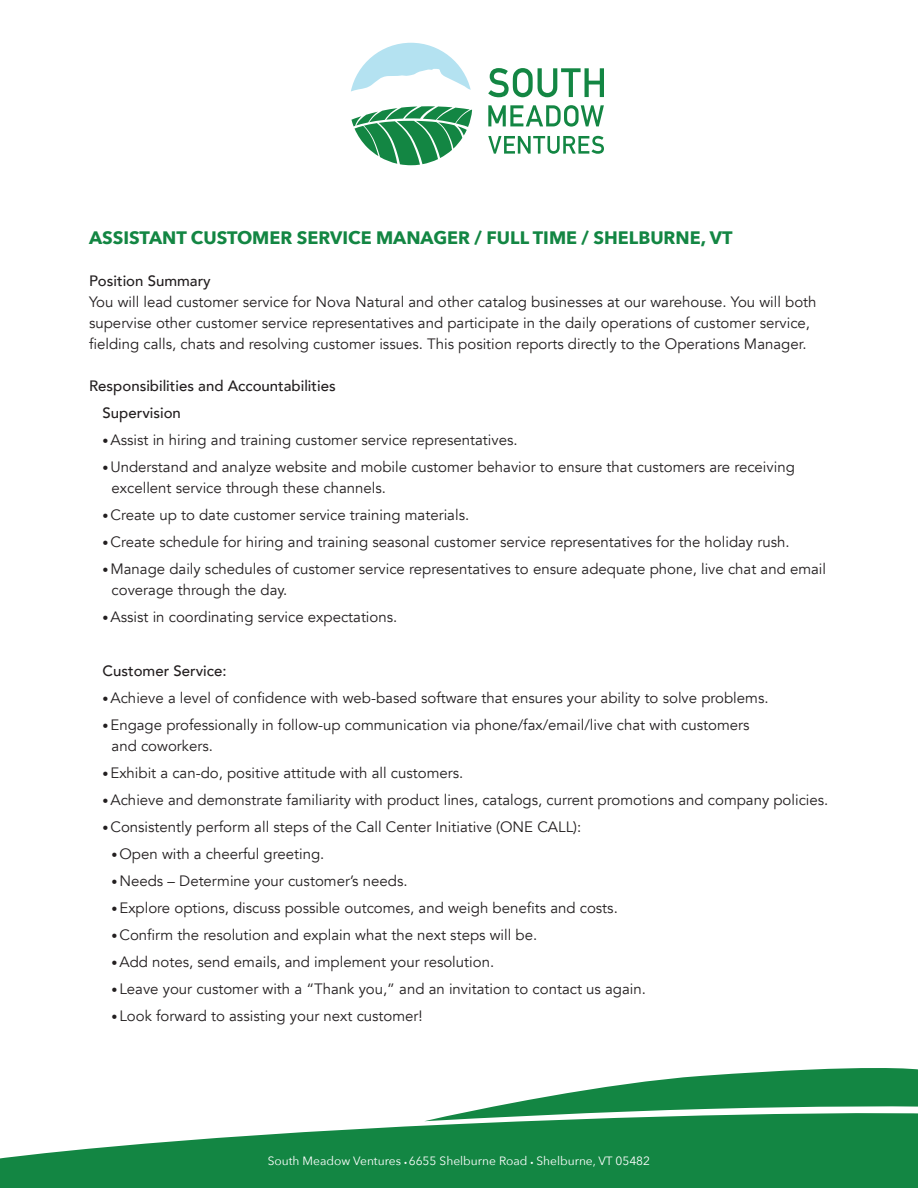
<style>
.page{position:relative;width:918px;height:1188px;background:#fff}
.page>*{position:absolute;margin:0;border:0;box-sizing:border-box;transform-origin:0 0}
.t1{font:700 18px "Avenir Next";color:#138643}
.t2{font:15px/21px "Avenir";color:#231f20}
.t3{font:500 15px "Avenir";color:#231f20}
.t4{font:12px "Avenir Next";color:#fff}
.s1{font-size:12px}
.s2{font-family:"Avenir";font-size:6px}
</style>
<div class="page">
<svg style="left:488px;top:68px;width:116px;height:29px"></svg>
<svg style="left:488px;top:105px;width:116px;height:22px"></svg>
<svg style="left:488px;top:136px;width:116px;height:18px"></svg>
<svg style="left:351px;top:106px;width:121px;height:59px"></svg>
<svg style="left:351px;top:43px;width:120px;height:49px"></svg>
<svg style="left:0;top:1121px;width:918px;height:67px;background:#32965b"></svg>
<svg style="left:425px;top:1068px;width:493px;height:53px"></svg>
<p class="t1" style="left:89px;top:222px;width:645px">ASSISTANT CUSTOMER SERVICE MANAGER / FULL TIME / SHELBURNE, VT</p>
<p class="t3" style="left:89px;top:268px;width:123px">Position Summary</p>
<p class="t2" style="left:89px;top:292px;width:729px">You will lead customer service for Nova Natural and other catalog businesses at our warehouse. You will both supervise other customer service representatives and participate in the daily operations of customer service, fielding calls, chats and resolving customer issues. This position reports directly to the Operations Manager.</p>
<p class="t3" style="left:89px;top:373px;width:248px">Responsibilities and Accountabilities</p>
<p class="t3" style="left:103px;top:400px;width:80px">Supervision</p>
<p class="t2" style="left:103px;top:430px;width:417px"><span class="s1">•</span> Assist in hiring and training customer service representatives.</p>
<p class="t2" style="left:112px;top:457px;width:685px;text-indent:-9px"><span class="s1">•</span> Understand and analyze website and mobile customer behavior to ensure that customers are receiving excellent service through these channels.</p>
<p class="t2" style="left:103px;top:505px;width:368px"><span class="s1">•</span> Create up to date customer service training materials.</p>
<p class="t2" style="left:103px;top:532px;width:688px"><span class="s1">•</span> Create schedule for hiring and training seasonal customer service representatives for the holiday rush.</p>
<p class="t2" style="left:112px;top:559px;width:716px;text-indent:-9px"><span class="s1">•</span> Manage daily schedules of customer service representatives to ensure adequate phone, live chat and email coverage through the day.</p>
<p class="t2" style="left:103px;top:607px;width:296px"><span class="s1">•</span> Assist in coordinating service expectations.</p>
<p class="t3" style="left:103px;top:658px;width:125px">Customer Service:</p>
<p class="t2" style="left:103px;top:688px;width:667px"><span class="s1">•</span> Achieve a level of confidence with web-based software that ensures your ability to solve problems.</p>
<p class="t2" style="left:112px;top:715px;width:640px;text-indent:-9px"><span class="s1">•</span> Engage professionally in follow-up communication via phone/fax/email/live chat with customers and coworkers.</p>
<p class="t2" style="left:103px;top:763px;width:362px"><span class="s1">•</span> Exhibit a can-do, positive attitude with all customers.</p>
<p class="t2" style="left:103px;top:790px;width:727px"><span class="s1">•</span> Achieve and demonstrate familiarity with product lines, catalogs, current promotions and company policies.</p>
<p class="t2" style="left:103px;top:817px;width:480px"><span class="s1">•</span> Consistently perform all steps of the Call Center Initiative (ONE CALL):</p>
<p class="t2" style="left:112px;top:844px;width:214px"><span class="s1">•</span> Open with a cheerful greeting.</p>
<p class="t2" style="left:112px;top:871px;width:297px"><span class="s1">•</span> Needs – Determine your customer’s needs.</p>
<p class="t2" style="left:112px;top:898px;width:508px"><span class="s1">•</span> Explore options, discuss possible outcomes, and weigh benefits and costs.</p>
<p class="t2" style="left:112px;top:925px;width:427px"><span class="s1">•</span> Confirm the resolution and explain what the next steps will be.</p>
<p class="t2" style="left:112px;top:952px;width:384px"><span class="s1">•</span> Add notes, send emails, and implement your resolution.</p>
<p class="t2" style="left:112px;top:979px;width:536px"><span class="s1">•</span> Leave your customer with a “Thank you,” and an invitation to contact us again.</p>
<p class="t2" style="left:112px;top:1006px;width:313px"><span class="s1">•</span> Look forward to assisting your next customer!</p>
<p class="t4" style="left:268px;top:1150px;width:384px">South Meadow Ventures <span class="s2">•</span> 6655 Shelburne Road <span class="s2">•</span> Shelburne, VT 05482</p>
</div>
